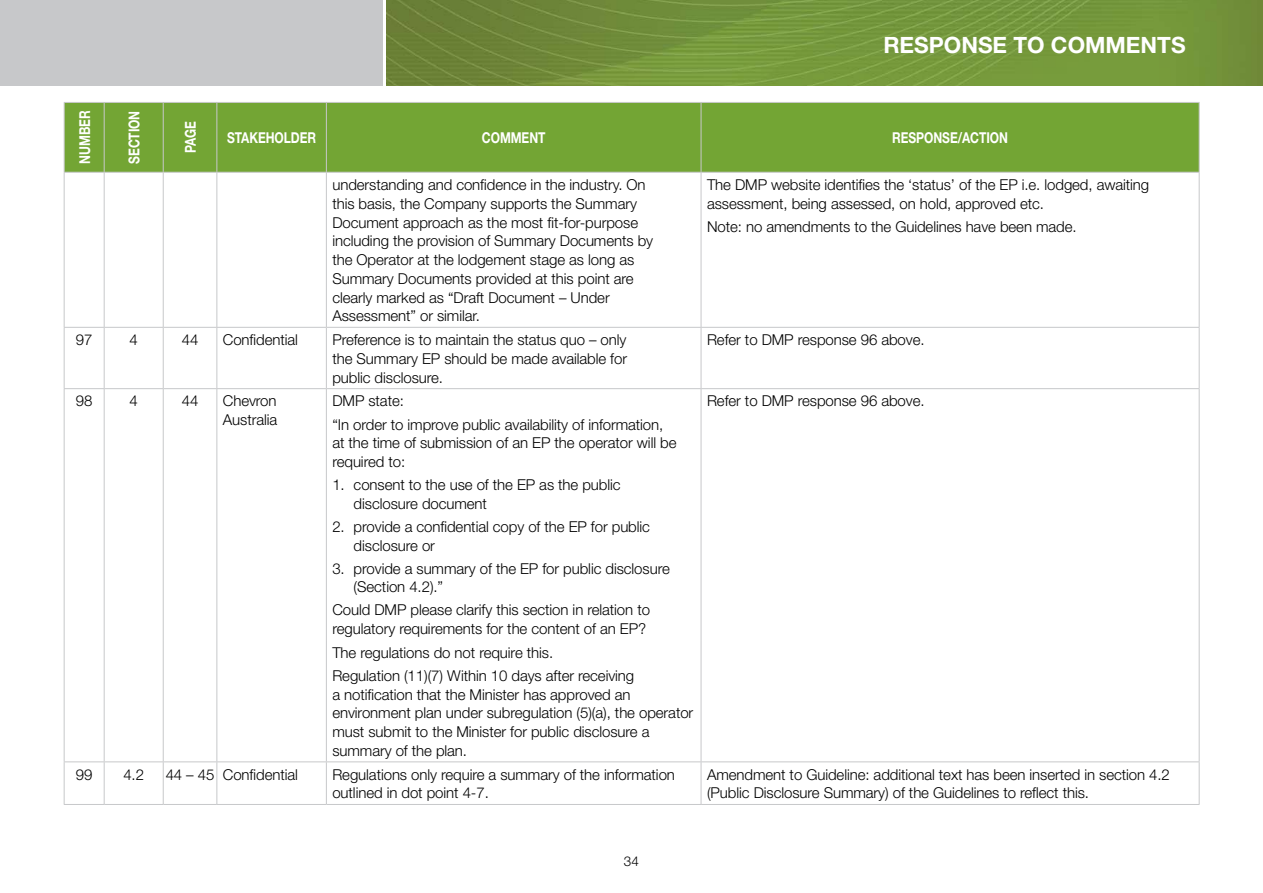
<style>
.page{position:relative;width:1263px;height:893px;background:#fff}
.page>*{position:absolute;margin:0;border:0;box-sizing:border-box;transform-origin:0 0}
.t1{font:700 22.5px "Helvetica Neue";color:#fff}
.table_Body{font:300 15px/18.8px "Helvetica Neue";letter-spacing:-.005em;color:#000}
.table_Body-2{font:700 15px "Helvetica Neue";letter-spacing:-.005em;color:#fff;scale:.8 1}
.t2{font:300 13.5px "Helvetica Neue";color:#000}
</style>
<div class="page">
<div style="left:0;top:0;width:383px;height:85px;background:#c7c8ca"></div>
<img style="left:387px;top:0;width:876px;height:85px">
<div style="left:65px;top:103px;width:1134px;height:69px;background:#73a534"></div>
<hr style="left:64px;top:102px;width:40px;height:1px;background:#c7c8ca">
<hr style="left:64px;top:103px;width:1px;height:69px;background:#c7c8ca">
<hr style="left:64px;top:172px;width:40px;height:1px;background:#c7c8ca">
<hr style="left:104px;top:102px;width:59px;height:1px;background:#c7c8ca">
<hr style="left:104px;top:103px;width:1px;height:69px;background:#c7c8ca">
<hr style="left:104px;top:172px;width:59px;height:1px;background:#c7c8ca">
<hr style="left:163px;top:102px;width:54px;height:1px;background:#c7c8ca">
<hr style="left:163px;top:103px;width:1px;height:69px;background:#c7c8ca">
<hr style="left:163px;top:172px;width:54px;height:1px;background:#c7c8ca">
<hr style="left:217px;top:102px;width:109px;height:1px;background:#c7c8ca">
<hr style="left:216px;top:103px;width:1px;height:69px;background:#c7c8ca">
<hr style="left:217px;top:172px;width:109px;height:1px;background:#c7c8ca">
<hr style="left:326px;top:102px;width:375px;height:1px;background:#c7c8ca">
<hr style="left:326px;top:103px;width:1px;height:69px;background:#c7c8ca">
<hr style="left:326px;top:172px;width:375px;height:1px;background:#c7c8ca">
<hr style="left:701px;top:102px;width:498px;height:1px;background:#c7c8ca">
<hr style="left:701px;top:103px;width:1px;height:69px;background:#c7c8ca">
<hr style="left:1199px;top:103px;width:1px;height:69px;background:#c7c8ca">
<hr style="left:701px;top:172px;width:498px;height:1px;background:#c7c8ca">
<hr style="left:64px;top:173px;width:1px;height:154px;background:#c7c8ca">
<hr style="left:104px;top:173px;width:1px;height:154px;background:#c7c8ca">
<hr style="left:163px;top:173px;width:1px;height:154px;background:#c7c8ca">
<hr style="left:216px;top:173px;width:1px;height:154px;background:#c7c8ca">
<hr style="left:326px;top:173px;width:1px;height:154px;background:#c7c8ca">
<hr style="left:701px;top:173px;width:1px;height:154px;background:#c7c8ca">
<hr style="left:1199px;top:173px;width:1px;height:154px;background:#c7c8ca">
<hr style="left:64px;top:327px;width:40px;height:1px;background:#c7c8ca">
<hr style="left:64px;top:328px;width:1px;height:60px;background:#c7c8ca">
<hr style="left:104px;top:327px;width:59px;height:1px;background:#c7c8ca">
<hr style="left:104px;top:328px;width:1px;height:60px;background:#c7c8ca">
<hr style="left:163px;top:327px;width:54px;height:1px;background:#c7c8ca">
<hr style="left:163px;top:328px;width:1px;height:60px;background:#c7c8ca">
<hr style="left:217px;top:327px;width:109px;height:1px;background:#c7c8ca">
<hr style="left:216px;top:328px;width:1px;height:60px;background:#c7c8ca">
<hr style="left:326px;top:327px;width:375px;height:1px;background:#c7c8ca">
<hr style="left:326px;top:328px;width:1px;height:60px;background:#c7c8ca">
<hr style="left:701px;top:327px;width:498px;height:1px;background:#c7c8ca">
<hr style="left:701px;top:328px;width:1px;height:60px;background:#c7c8ca">
<hr style="left:1199px;top:328px;width:1px;height:60px;background:#c7c8ca">
<hr style="left:64px;top:388px;width:40px;height:1px;background:#c7c8ca">
<hr style="left:64px;top:389px;width:1px;height:251px;background:#c7c8ca">
<hr style="left:104px;top:388px;width:59px;height:1px;background:#c7c8ca">
<hr style="left:104px;top:389px;width:1px;height:251px;background:#c7c8ca">
<hr style="left:163px;top:388px;width:54px;height:1px;background:#c7c8ca">
<hr style="left:163px;top:389px;width:1px;height:251px;background:#c7c8ca">
<hr style="left:217px;top:388px;width:109px;height:1px;background:#c7c8ca">
<hr style="left:216px;top:389px;width:1px;height:251px;background:#c7c8ca">
<hr style="left:326px;top:388px;width:375px;height:1px;background:#c7c8ca">
<hr style="left:326px;top:389px;width:1px;height:251px;background:#c7c8ca">
<hr style="left:701px;top:388px;width:498px;height:1px;background:#c7c8ca">
<hr style="left:701px;top:389px;width:1px;height:251px;background:#c7c8ca">
<hr style="left:1199px;top:389px;width:1px;height:251px;background:#c7c8ca">
<hr style="left:64px;top:640px;width:1px;height:121px;background:#c7c8ca">
<hr style="left:104px;top:640px;width:1px;height:121px;background:#c7c8ca">
<hr style="left:163px;top:640px;width:1px;height:121px;background:#c7c8ca">
<hr style="left:216px;top:640px;width:1px;height:121px;background:#c7c8ca">
<hr style="left:326px;top:640px;width:1px;height:121px;background:#c7c8ca">
<hr style="left:701px;top:640px;width:1px;height:121px;background:#c7c8ca">
<hr style="left:1199px;top:640px;width:1px;height:121px;background:#c7c8ca">
<hr style="left:64px;top:761px;width:40px;height:1px;background:#c7c8ca">
<hr style="left:64px;top:762px;width:1px;height:42px;background:#c7c8ca">
<hr style="left:104px;top:761px;width:59px;height:1px;background:#c7c8ca">
<hr style="left:104px;top:762px;width:1px;height:42px;background:#c7c8ca">
<hr style="left:163px;top:761px;width:54px;height:1px;background:#c7c8ca">
<hr style="left:163px;top:762px;width:1px;height:42px;background:#c7c8ca">
<hr style="left:217px;top:761px;width:109px;height:1px;background:#c7c8ca">
<hr style="left:216px;top:762px;width:1px;height:42px;background:#c7c8ca">
<hr style="left:326px;top:761px;width:375px;height:1px;background:#c7c8ca">
<hr style="left:326px;top:762px;width:1px;height:42px;background:#c7c8ca">
<hr style="left:701px;top:761px;width:498px;height:1px;background:#c7c8ca">
<hr style="left:701px;top:762px;width:1px;height:42px;background:#c7c8ca">
<hr style="left:1199px;top:762px;width:1px;height:42px;background:#c7c8ca">
<hr style="left:64px;top:804px;width:40px;height:1px;background:#c7c8ca">
<hr style="left:104px;top:804px;width:59px;height:1px;background:#c7c8ca">
<hr style="left:163px;top:804px;width:54px;height:1px;background:#c7c8ca">
<hr style="left:217px;top:804px;width:109px;height:1px;background:#c7c8ca">
<hr style="left:326px;top:804px;width:375px;height:1px;background:#c7c8ca">
<hr style="left:701px;top:804px;width:498px;height:1px;background:#c7c8ca">
<h1 class="t1" style="left:883px;top:31px;width:304px">RESPONSE TO COMMENTS</h1>
<p class="table_Body-2" style="left:75px;top:164px;width:68px;rotate:-90deg">NUMBER</p>
<p class="table_Body-2" style="left:125px;top:164px;width:68px;rotate:-90deg">SECTION</p>
<p class="table_Body-2" style="left:181px;top:153px;width:42px;rotate:-90deg">PAGE</p>
<p class="table_Body-2" style="left:227px;top:129px;width:113px">STAKEHOLDER</p>
<p class="table_Body-2" style="left:482px;top:129px;width:81px">COMMENT</p>
<p class="table_Body-2" style="left:892px;top:129px;width:146px">RESPONSE/ACTION</p>
<p class="table_Body" style="left:332px;top:175px;width:322px">understanding and confidence in the industry. On this basis, the Company supports the Summary Document approach as the most fit-for-purpose including the provision of Summary Documents by the Operator at the lodgement stage as long as Summary Documents provided at this point are clearly marked as “Draft Document – Under Assessment” or similar.</p>
<p class="table_Body" style="left:707px;top:175px;width:444px">The DMP website identifies the ‘status’ of the EP i.e. lodged, awaiting assessment, being assessed, on hold, approved etc.</p>
<p class="table_Body" style="left:707px;top:217px;width:371px">Note: no amendments to the Guidelines have been made.</p>
<p class="table_Body" style="left:76px;top:330px;width:18px">97</p>
<p class="table_Body" style="left:130px;top:330px;width:10px">4</p>
<p class="table_Body" style="left:182px;top:330px;width:18px">44</p>
<p class="table_Body" style="left:223px;top:330px;width:77px">Confidential</p>
<p class="table_Body" style="left:332px;top:330px;width:296px;text-align:justify">Preference is to maintain the status quo – only the Summary EP should be made available for public disclosure.</p>
<p class="table_Body" style="left:707px;top:330px;width:219px">Refer to DMP response 96 above.</p>
<p class="table_Body" style="left:76px;top:391px;width:18px">98</p>
<p class="table_Body" style="left:130px;top:391px;width:10px">4</p>
<p class="table_Body" style="left:182px;top:391px;width:18px">44</p>
<p class="table_Body" style="left:223px;top:391px;width:56px">Chevron<br>Australia</p>
<p class="table_Body" style="left:332px;top:391px;width:73px">DMP state:</p>
<p class="table_Body" style="left:707px;top:391px;width:219px">Refer to DMP response 96 above.</p>
<p class="table_Body" style="left:332px;top:414px;width:346px">“In order to improve public availability of information, at the time of submission of an EP the operator will be required to:</p>
<p class="table_Body" style="left:354px;top:475px;width:268px;text-indent:-21px">1. consent to the use of the EP as the public disclosure document</p>
<p class="table_Body" style="left:354px;top:517px;width:298px;text-indent:-21px">2. provide a confidential copy of the EP for public disclosure or</p>
<p class="table_Body" style="left:354px;top:558px;width:318px;text-indent:-21px">3. provide a summary of the EP for public disclosure (Section 4.2).”</p>
<p class="table_Body" style="left:332px;top:600px;width:319px">Could DMP please clarify this section in relation to regulatory requirements for the content of an EP?</p>
<p class="table_Body" style="left:332px;top:643px;width:222px">The regulations do not require this.</p>
<p class="table_Body" style="left:332px;top:666px;width:362px">Regulation (11)(7) Within 10 days after receiving<br>a notification that the Minister has approved an environment plan under subregulation (5)(a), the operator must submit to the Minister for public disclosure a summary of the plan.</p>
<p class="table_Body" style="left:76px;top:765px;width:18px">99</p>
<p class="table_Body" style="left:123px;top:765px;width:22px">4.2</p>
<p class="table_Body" style="left:166px;top:765px;width:50px">44 – 45</p>
<p class="table_Body" style="left:223px;top:765px;width:77px">Confidential</p>
<p class="table_Body" style="left:332px;top:765px;width:344px">Regulations only require a summary of the information outlined in dot point 4-7.</p>
<p class="table_Body" style="left:707px;top:765px;width:464px">Amendment to Guideline: additional text has been inserted in section 4.2 (Public Disclosure Summary) of the Guidelines to reflect this.</p>
<p class="t2" style="left:624px;top:853px;width:17px">34</p>
</div>
